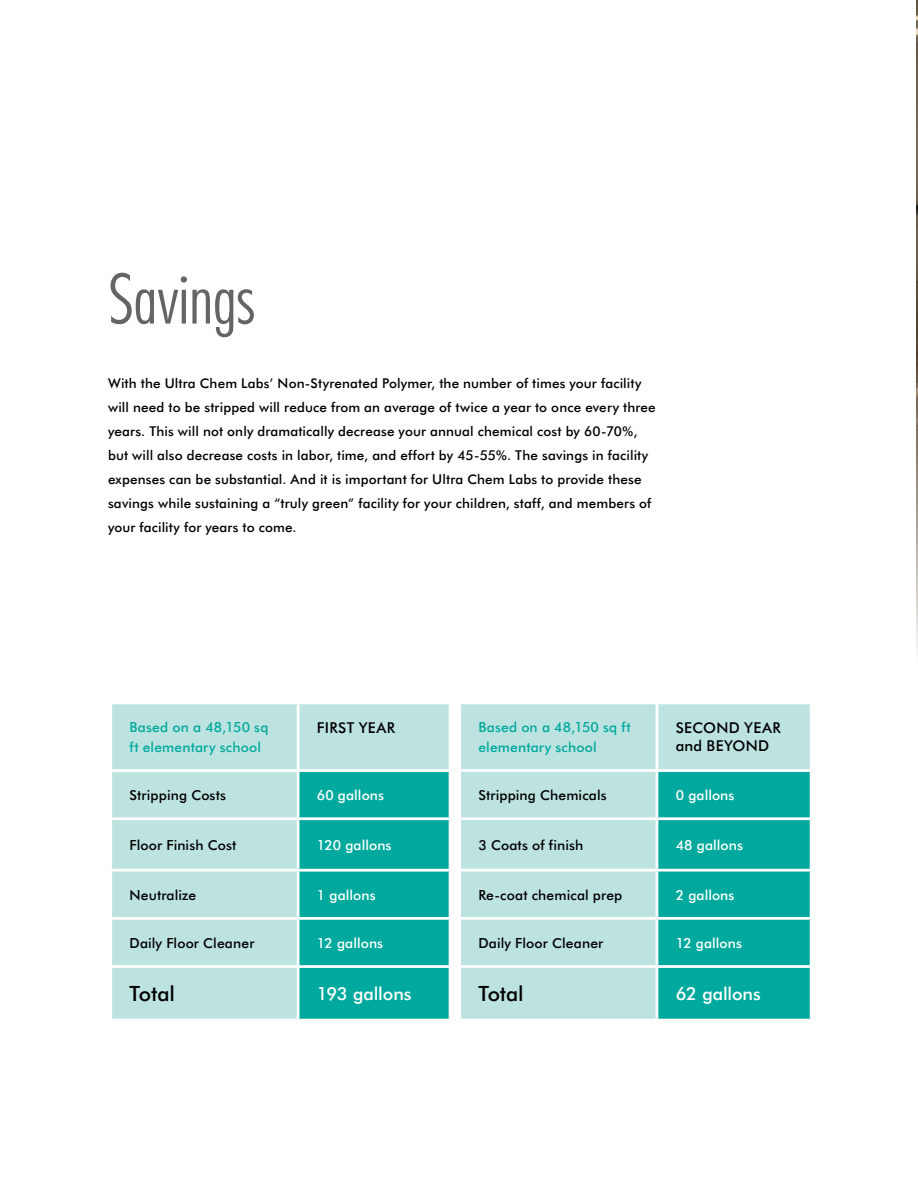
<style>
.page{position:relative;width:918px;height:1188px;background:#fff}
.page>*{position:absolute;margin:0;border:0;box-sizing:border-box;transform-origin:0 0}
.t1{font:300 condensed 70.5px "Futura BT";letter-spacing:-.015em;color:#636466}
.t2{font:21px "Futura Md BT Medium";letter-spacing:-.01em;color:#000}
.t3{font:18px "Futura Md BT Medium";letter-spacing:-.005em;color:#fff}
.t4{font:15px/18px "Futura Md BT Medium";letter-spacing:.02em;color:#000}
.t5{font:13.95px "Futura Md BT Medium";letter-spacing:.01em;color:#000}
.t6{font:13.95px "Futura Md BT Medium";letter-spacing:.005em;color:#fff}
.t7{font:13.95px/19.5px "Futura Md BT Medium";letter-spacing:.01em;color:#00a99d}
.t8{font:13.5px/24px "Futura Md BT Medium";letter-spacing:.01em;color:#000}
</style>
<div class="page">
<img style="left:917px;top:0;width:1px;height:650px">
<div style="left:112px;top:704px;width:337px;height:315px;background:#bde3e1"></div>
<div style="left:299px;top:772px;width:150px;height:247px;background:#00a99d"></div>
<hr style="left:109px;top:769px;width:189px;height:3px;background:#fff">
<hr style="left:297px;top:704px;width:2px;height:65px;background:#fff">
<hr style="left:298px;top:769px;width:153px;height:3px;background:#fff">
<hr style="left:297px;top:772px;width:2px;height:45px;background:#fff">
<hr style="left:109px;top:817px;width:189px;height:3px;background:#fff">
<hr style="left:297px;top:820px;width:2px;height:49px;background:#fff">
<hr style="left:298px;top:817px;width:153px;height:3px;background:#fff">
<hr style="left:109px;top:869px;width:189px;height:3px;background:#fff">
<hr style="left:297px;top:872px;width:2px;height:45px;background:#fff">
<hr style="left:298px;top:869px;width:153px;height:3px;background:#fff">
<hr style="left:109px;top:917px;width:189px;height:3px;background:#fff">
<hr style="left:297px;top:920px;width:2px;height:45px;background:#fff">
<hr style="left:298px;top:917px;width:153px;height:3px;background:#fff">
<hr style="left:109px;top:965px;width:189px;height:3px;background:#fff">
<hr style="left:297px;top:968px;width:2px;height:51px;background:#fff">
<hr style="left:298px;top:965px;width:153px;height:3px;background:#fff">
<div style="left:461px;top:704px;width:349px;height:315px;background:#bde3e1"></div>
<div style="left:658px;top:772px;width:152px;height:247px;background:#00a99d"></div>
<hr style="left:458px;top:769px;width:199px;height:3px;background:#fff">
<hr style="left:656px;top:704px;width:2px;height:65px;background:#fff">
<hr style="left:657px;top:769px;width:156px;height:3px;background:#fff">
<hr style="left:656px;top:772px;width:2px;height:45px;background:#fff">
<hr style="left:458px;top:817px;width:199px;height:3px;background:#fff">
<hr style="left:656px;top:820px;width:2px;height:49px;background:#fff">
<hr style="left:657px;top:817px;width:156px;height:3px;background:#fff">
<hr style="left:458px;top:869px;width:199px;height:3px;background:#fff">
<hr style="left:656px;top:872px;width:2px;height:45px;background:#fff">
<hr style="left:657px;top:869px;width:156px;height:3px;background:#fff">
<hr style="left:458px;top:917px;width:199px;height:3px;background:#fff">
<hr style="left:656px;top:920px;width:2px;height:45px;background:#fff">
<hr style="left:657px;top:917px;width:156px;height:3px;background:#fff">
<hr style="left:458px;top:965px;width:199px;height:3px;background:#fff">
<hr style="left:656px;top:968px;width:2px;height:51px;background:#fff">
<hr style="left:657px;top:965px;width:156px;height:3px;background:#fff">
<h1 class="t1" style="left:108px;top:256px;width:148px">Savings</h1>
<p class="t8" style="left:108px;top:371px;width:549px">With the Ultra Chem Labs’ Non-Styrenated Polymer, the number of times your facility will need to be stripped will reduce from an average of twice a year to once every three years. This will not only dramatically decrease your annual chemical cost by 60-70%, but will also decrease costs in labor, time, and effort by 45-55%. The savings in facility expenses can be substantial. And it is important for Ultra Chem Labs to provide these savings while sustaining a “truly green” facility for your children, staff, and members of your facility for years to come.</p>
<p class="t7" style="left:130px;top:718px;width:140px">Based on a 48,150 sq ft elementary school</p>
<p class="t4" style="left:317px;top:719px;width:80px">FIRST YEAR</p>
<p class="t5" style="left:130px;top:787px;width:98px">Stripping Costs</p>
<p class="t6" style="left:317px;top:787px;width:69px">60 gallons</p>
<p class="t5" style="left:130px;top:836px;width:108px">Floor Finish Cost</p>
<p class="t6" style="left:317px;top:836px;width:76px">120 gallons</p>
<p class="t5" style="left:130px;top:886px;width:68px">Neutralize</p>
<p class="t6" style="left:317px;top:886px;width:60px">1 gallons</p>
<p class="t5" style="left:130px;top:934px;width:126px">Daily Floor Cleaner</p>
<p class="t6" style="left:317px;top:934px;width:68px">12 gallons</p>
<h2 class="t2" style="left:130px;top:981px;width:47px">Total</h2>
<h3 class="t3" style="left:317px;top:983px;width:96px">193 gallons</h3>
<p class="t7" style="left:478px;top:718px;width:154px">Based on a 48,150 sq ft elementary school</p>
<p class="t4" style="left:676px;top:719px;width:106px">SECOND YEAR and BEYOND</p>
<p class="t5" style="left:478px;top:787px;width:130px">Stripping Chemicals</p>
<p class="t6" style="left:676px;top:787px;width:60px">0 gallons</p>
<p class="t5" style="left:478px;top:836px;width:106px">3 Coats of finish</p>
<p class="t6" style="left:676px;top:836px;width:69px">48 gallons</p>
<p class="t5" style="left:478px;top:886px;width:145px">Re-coat chemical prep</p>
<p class="t6" style="left:676px;top:886px;width:60px">2 gallons</p>
<p class="t5" style="left:478px;top:934px;width:126px">Daily Floor Cleaner</p>
<p class="t6" style="left:676px;top:934px;width:68px">12 gallons</p>
<h2 class="t2" style="left:478px;top:981px;width:47px">Total</h2>
<h3 class="t3" style="left:676px;top:983px;width:87px">62 gallons</h3>
</div>
